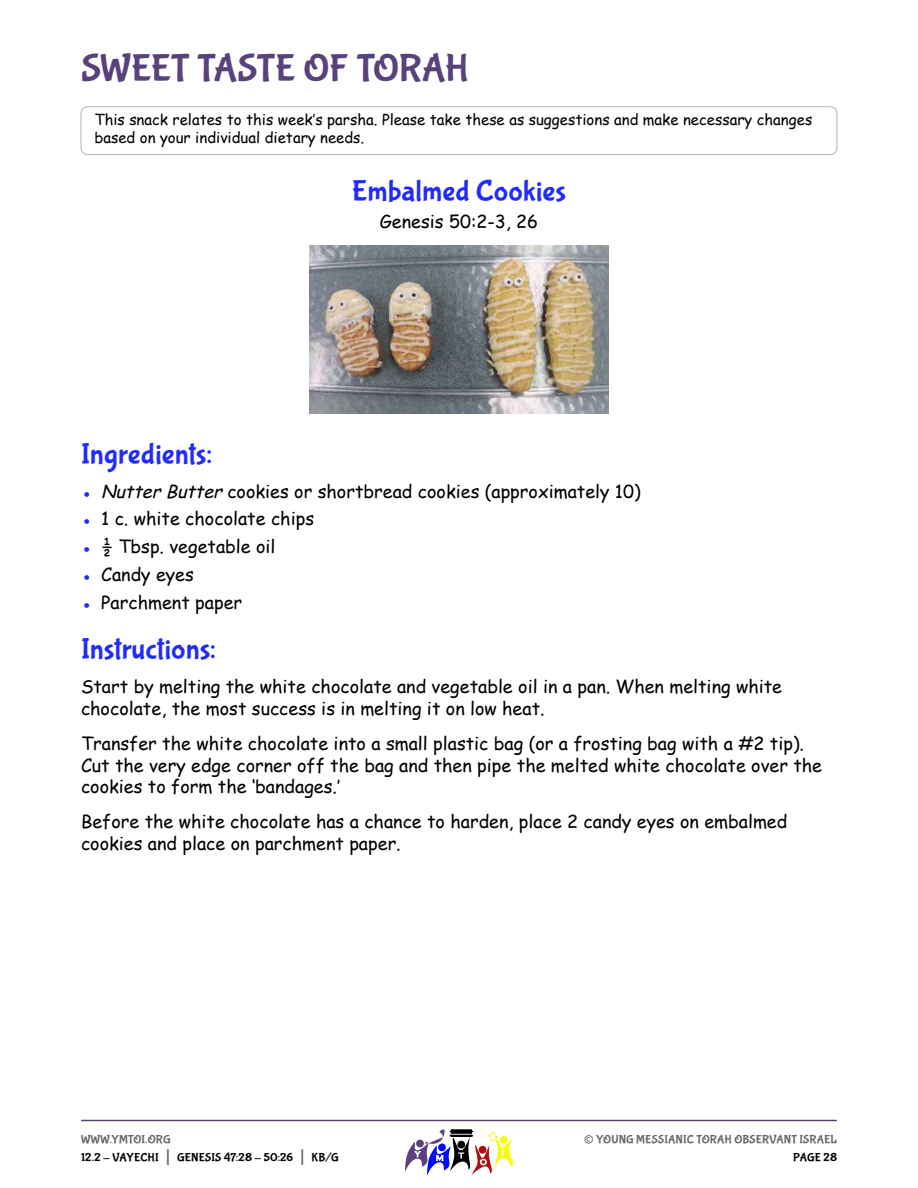
<style>
.page{position:relative;width:918px;height:1188px;background:#fff}
.page>*{position:absolute;margin:0;border:0;box-sizing:border-box;transform-origin:0 0}
.t1{font:39px "Bubblegum Sans";letter-spacing:-.01em;color:#59417c}
.t2{font:30px "Bubblegum Sans";letter-spacing:.005em;color:#222cf9}
.t3{font:27px "Bubblegum Sans";color:#666}
.t4{font:18px/21.6px "Comic Sans MS";color:#000}
.t5{font:15px/18px "Comic Sans MS";color:#000}
.t6{font:12px/18px "Bubblegum Sans";letter-spacing:.01em;color:#000}
.t7{font:12px "Bubblegum Sans";letter-spacing:.01em;color:#666}
.s1{color:#222cf9}
.s2{font-style:italic}
.s3{color:#666}
.s4{font-size:21px;color:#666}
</style>
<div class="page">
<hr style="left:82px;top:1120px;width:754px;height:1px;background:#59417c">
<svg style="left:405px;top:1129px;width:108px;height:46px"></svg>
<div style="left:81px;top:106px;width:756px;height:49px;border:1px solid #b2b2b2;border-radius:7px"></div>
<img style="left:309px;top:245px;width:300px;height:169px">
<h1 class="t1" style="left:81px;top:53px;width:390px">SWEET TASTE OF TORAH</h1>
<p class="t5" style="left:94px;top:111px;width:719px">This snack relates to this week’s parsha. Please take these as suggestions and make necessary changes based on your individual dietary needs.</p>
<h2 class="t2" style="left:352px;top:178px;width:216px">Embalmed Cookies</h2>
<p class="t4" style="left:380px;top:212px;width:160px">Genesis 50:2-3, 26</p>
<h2 class="t2" style="left:81px;top:442px;width:133px">Ingredients:</h2>
<p class="t4" style="left:81px;top:482px;width:561px"><span class="s1">●</span> <span class="s2">NutterButter</span> cookies or shortbread cookies (approximately 10)</p>
<p class="t4" style="left:81px;top:510px;width:235px"><span class="s1">●</span> 1 c. white chocolate chips</p>
<p class="t4" style="left:81px;top:537px;width:196px"><span class="s1">●</span> ½ Tbsp. vegetable oil</p>
<p class="t4" style="left:81px;top:565px;width:114px"><span class="s1">●</span> Candy eyes</p>
<p class="t4" style="left:81px;top:593px;width:163px"><span class="s1">●</span> Parchment paper</p>
<h2 class="t2" style="left:81px;top:637px;width:136px">Instructions:</h2>
<p class="t4" style="left:81px;top:677px;width:703px">Start by melting the white chocolate and vegetable oil in a pan. When melting white chocolate, the most success is in melting it on low heat.</p>
<p class="t4" style="left:81px;top:734px;width:743px">Transfer the white chocolate into a small plastic bag (or a frosting bag with a #2 tip).<br>Cut the very edge corner off the bag and then pipe the melted white chocolate over the cookies to form the ‘bandages.’</p>
<p class="t4" style="left:81px;top:812px;width:708px">Before the white chocolate has a chance to harden, place 2 candy eyes on embalmed cookies and place on parchment paper.</p>
<p class="t6" style="left:81px;top:1132px;width:259px"><span class="s3">WWW.YMTOI.ORG<br></span>12.2 - VAYECHI <span class="s4">|</span> GENESIS 47:28 - 50:26 <span class="s4">|</span> KB/G</p>
<h3 class="t3" style="left:584px;top:1128px;width:12px">©</h3>
<p class="t7" style="left:596px;top:1134px;width:242px">YOUNG MESSIANIC TORAH OBSERVANT ISRAEL</p>
<p class="t6" style="left:793px;top:1150px;width:45px">PAGE 28</p>
</div>
